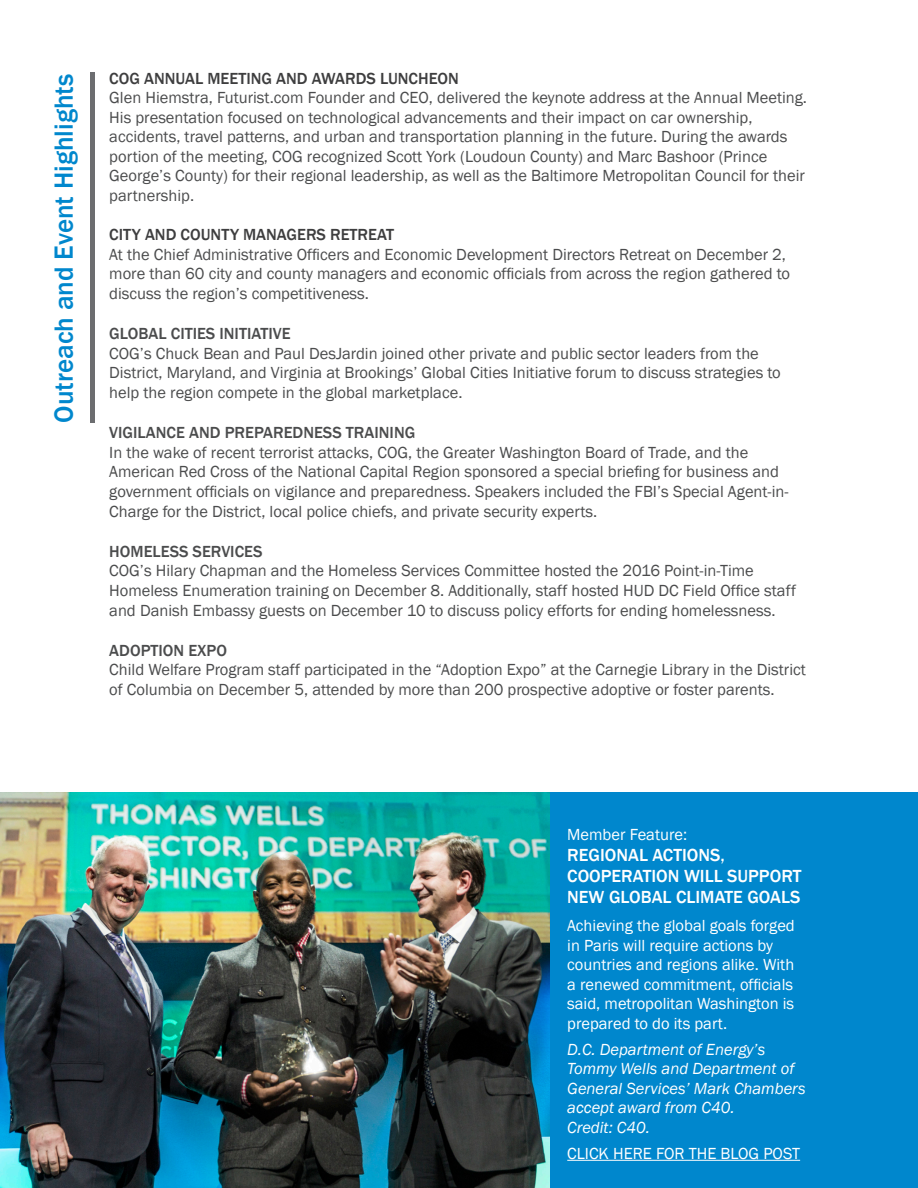
<style>
.page{position:relative;width:918px;height:1188px;background:#fff}
.page>*{position:absolute;margin:0;border:0;box-sizing:border-box;transform-origin:0 0}
.t1{font:500 27px "Franklin Gothic";color:#0087cd}
.t2{font:500 18px/21px "Franklin Gothic";color:#fff}
.t3{font:16.5px/19.8px "Franklin Gothic";color:#4b4c4d}
.t4{font:16.5px/19.5px "Franklin Gothic";color:#fff}
.t5{font:italic 16.5px/19.5px "Franklin Gothic";color:#fff}
.t6{font:500 16.5px "Franklin Gothic";color:#4b4c4d}
.t7{font:500 16.5px "Franklin Gothic";color:#3e3e3f}
</style>
<div class="page">
<hr style="left:90px;top:72px;width:4px;height:351px;background:#6c6d70">
<div style="left:0;top:792px;width:918px;height:396px;background:#0087cd"></div>
<hr style="left:567px;top:1160px;width:233px;height:1px;background:#fff">
<img style="left:0;top:792px;width:549px;height:396px">
<h1 class="t1" style="left:47px;top:423px;width:350px;rotate:-90deg">OUTREACH AND EVENT HIGHLIGHTS</h1>
<p class="t7" style="left:109px;top:68px;width:11px">COG</p>
<p class="t7" style="left:144px;top:68px;width:11px">ANNUAL</p>
<p class="t7" style="left:207px;top:68px;width:41px">MEETING</p>
<p class="t7" style="left:276px;top:68px;width:48px">AN D AWAR</p>
<p class="t7" style="left:356px;top:68px;width:35px">DS LUNCH</p>
<p class="t7" style="left:429px;top:68px;width:20px">EON</p>
<p class="t3" style="left:109px;top:88px;width:699px">Glen Hiemstra, Futurist.com Founder and CEO, delivered the keynote address at the Annual Meeting.<br>His presentation focused on technological advancements and their impact on car ownership, accidents, travel patterns, and urban and transportation planning in the future. During the awards portion of the meeting, COG recognized Scott York (Loudoun County) and Marc Bashoor (Prince George’s County) for their regional leadership, as well as the Baltimore Metropolitan Council for their partnership.</p>
<p class="t7" style="left:109px;top:224px;width:286px">CITY AND COUNTY MANAGERS RETREAT</p>
<p class="t3" style="left:109px;top:245px;width:682px">At the Chief Administrative Officers and Economic Development Directors Retreat on December 2, more than 60 city and county managers and economic officials from across the region gathered to discuss the region’s competitiveness.</p>
<p class="t6" style="left:109px;top:323px;width:118px">GLOBAL CITIESINITIATIV</p>
<p class="t6" style="left:282px;top:323px;width:10px">E</p>
<p class="t3" style="left:109px;top:344px;width:673px">COG’s Chuck Bean and Paul DesJardin joined other private and public sector leaders from the<br>District, Maryland, and Virginia at Brookings’ Global Cities Initiative forum to discuss strategies to help the region compete in the global marketplace.</p>
<p class="t6" style="left:109px;top:422px;width:10px">VIGILANC</p>
<p class="t6" style="left:176px;top:422px;width:180px">E AND PREPAREDNESS TRAINING</p>
<p class="t3" style="left:109px;top:443px;width:681px">In the wake of recent terrorist attacks, COG, the Greater Washington Board of Trade, and the American Red Cross of the National Capital Region sponsored a special briefing for business and government officials on vigilance and preparedness. Speakers included the FBI’s Special Agent-in-Charge for the District, local police chiefs, and private security experts.</p>
<p class="t6" style="left:109px;top:541px;width:12px">HOM</p>
<p class="t6" style="left:144px;top:541px;width:77px">ELESS SERVIC</p>
<p class="t6" style="left:244px;top:541px;width:19px">ES</p>
<p class="t3" style="left:109px;top:561px;width:688px">COG’s Hilary Chapman and the Homeless Services Committee hosted the 2016 Point-in-Time<br>Homeless Enumeration training on December 8. Additionally, staff hosted HUD DC Field Office staff and Danish Embassy guests on December 10 to discuss policy efforts for ending homelessness.</p>
<p class="t6" style="left:109px;top:640px;width:31px">ADOPTION</p>
<p class="t6" style="left:188px;top:640px;width:20px">EXPO</p>
<p class="t3" style="left:109px;top:660px;width:698px">Child Welfare Program staff participated in the “Adoption Expo” at the Carnegie Library in the District of Columbia on December 5, attended by more than 200 prospective adoptive or foster parents.</p>
<p class="t4" style="left:567px;top:825px;width:121px">Member Feature:</p>
<p class="t2" style="left:567px;top:844px;width:236px">REGIONAL ACTIONS,<br>COOPERATION WILL SUPPORT<br>NEW GLOBAL CLIMATE GOALS</p>
<p class="t4" style="left:567px;top:916px;width:229px">Achieving the global goals forged in Paris will require actions by countries and regions alike. With a renewed commitment, officials said, metropolitan Washington is prepared to do its part.</p>
<p class="t5" style="left:567px;top:1040px;width:240px">D.C. Department of Energy’s<br>Tommy Wells and Department of<br>General Services’ Mark Chambers accept award from C40.<br>Credit: C40.</p>
<p class="t4" style="left:567px;top:1144px;width:19px">Click</p>
<p class="t4" style="left:613px;top:1144px;width:11px">here</p>
<p class="t4" style="left:656px;top:1144px;width:10px">for</p>
<p class="t4" style="left:689px;top:1144px;width:10px">the</p>
<p class="t4" style="left:721px;top:1144px;width:20px">Blog</p>
<p class="t4" style="left:763px;top:1144px;width:20px">Post</p>
</div>
